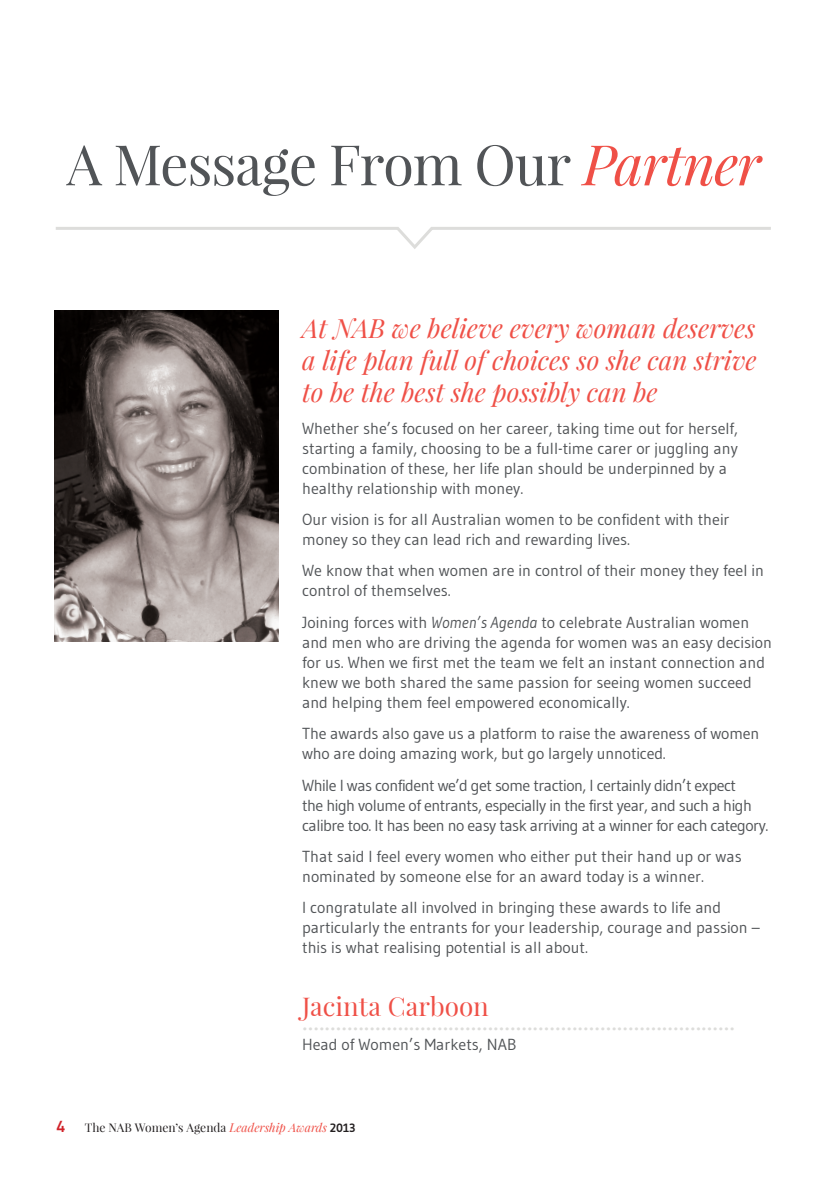
<style>
.page{position:relative;width:840px;height:1191px;background:#fff}
.page>*{position:absolute;margin:0;border:0;box-sizing:border-box;transform-origin:0 0}
.t1{font:56px "Playfair Display";letter-spacing:-.02em;color:#515457}
.t2{font:italic 26px/32px "Playfair Display";color:#ef5047;text-align:justify}
.t3{font:26px "Playfair Display";color:#ef5047}
.t4{font:24px "Playfair Display";color:#dddddb}
.t5{font:16px/20px "Gudea";color:#515457}
.t6{font:16px/20px "Gudea";letter-spacing:-.03em;color:#515457}
.t7{font:12px "Playfair Display";letter-spacing:-.005em;color:#231f20}
.s1{font-style:italic;color:#ef5047}
.s2{font-style:italic}
.s3{font-family:"Gudea";font-weight:700;font-size:16px;color:#d1232a}
.s4{font-family:"Gudea";font-weight:700}
</style>
<div class="page">
<svg style="left:56px;top:227px;width:715px;height:22px"></svg>
<img style="left:55px;top:310px;width:223px;height:331px">
<h1 class="t1" style="left:67px;top:125px;width:695px">A Message From Our <span class="s1">Partner</span></h1>
<h2 class="t2" style="left:302px;top:312px;width:456px">At NAB we believe every woman deserves a life plan full of choices so she can strive to be the best she possibly can be</h2>
<p class="t5" style="left:302px;top:418px;width:437px">Whether she’s focused on her career, taking time out for herself, starting a family, choosing to be a full-time carer or juggling any combination of these, her life plan should be underpinned by a healthy relationship with money.</p>
<p class="t5" style="left:302px;top:509px;width:428px">Our vision is for all Australian women to be confident with their money so they can lead rich and rewarding lives.</p>
<p class="t5" style="left:302px;top:560px;width:463px">We know that when women are in control of their money they feel in control of themselves.</p>
<p class="t5" style="left:302px;top:612px;width:471px">Joining forces with <span class="s2">Women’s Agenda</span> to celebrate Australian women and men who are driving the agenda for women was an easy decision for us. When we first met the team we felt an instant connection and knew we both shared the same passion for seeing women succeed and helping them feel empowered economically.</p>
<p class="t5" style="left:302px;top:723px;width:458px">The awards also gave us a platform to raise the awareness of women who are doing amazing work, but go largely unnoticed.</p>
<p class="t6" style="left:302px;top:774px;width:467px">While I was confident we’d get some traction, I certainly didn’t expect<br>the high volume of entrants, especially in the first year, and such a high calibre too. It has been no easy task arriving at a winner for each category.</p>
<p class="t5" style="left:302px;top:846px;width:441px">That said I feel every women who either put their hand up or was nominated by someone else for an award today is a winner.</p>
<p class="t5" style="left:302px;top:897px;width:459px">I congratulate all involved in bringing these awards to life and particularly the entrants for your leadership, courage and passion – this is what realising potential is all about.</p>
<h2 class="t3" style="left:302px;top:988px;width:188px">Jacinta Carboon</h2>
<h3 class="t4" style="left:302px;top:1004px;width:434px">.............................................................................</h3>
<p class="t5" style="left:302px;top:1034px;width:216px">Head of Women’s Markets, NAB</p>
<p class="t7" style="left:57px;top:1119px;width:300px"><span class="s3">4</span> The NAB Women’s Agenda <span class="s1">Leadership Awards</span> <span class="s4">2013</span></p>
</div>
